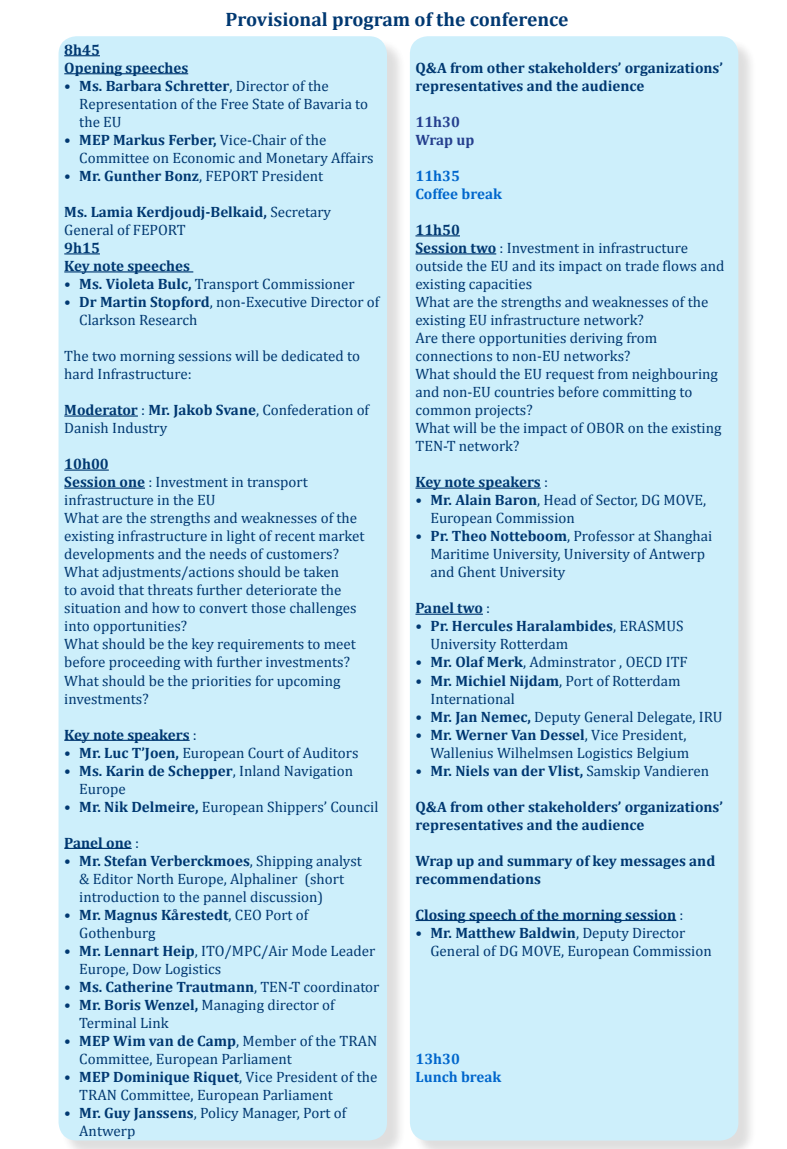
<style>
.page{position:relative;width:787px;height:1149px;background:#fff}
.page>*{position:absolute;margin:0;border:0;box-sizing:border-box;transform-origin:0 0}
.t1{font:700 19.5px "Cambria";color:#003871}
.t2{font:15px/18px "Cambria";color:#003871}
.t3{font:700 15px/18px "Cambria";color:#003871}
.t4{font:700 15px "Cambria";color:#06c}
.t5{font:700 15px "Cambria";color:#253f8e}
.s1{font-weight:700}
.s2{font-weight:400}
</style>
<div class="page">
<div style="left:412px;top:38px;width:345px;height:1110px;background:#231f20;opacity:.75"></div>
<div style="left:410px;top:36px;width:328px;height:1104px;background:#cdeffb;border-radius:18px"></div>
<div style="left:61px;top:39px;width:345px;height:1109px;background:#231f20;opacity:.75"></div>
<div style="left:58px;top:36px;width:329px;height:1104px;background:#cdeffb;border-radius:18px"></div>
<hr style="left:64px;top:55px;width:36px;height:1px;background:#003871">
<hr style="left:64px;top:73px;width:124px;height:1px;background:#003871">
<hr style="left:64px;top:253px;width:36px;height:1px;background:#003871">
<hr style="left:64px;top:271px;width:129px;height:1px;background:#003871">
<hr style="left:64px;top:415px;width:74px;height:1px;background:#003871">
<hr style="left:64px;top:469px;width:45px;height:1px;background:#003871">
<hr style="left:64px;top:487px;width:81px;height:1px;background:#003871">
<hr style="left:64px;top:739px;width:126px;height:1px;background:#003871">
<hr style="left:64px;top:847px;width:68px;height:1px;background:#003871">
<hr style="left:415px;top:235px;width:45px;height:1px;background:#003871">
<hr style="left:415px;top:253px;width:81px;height:1px;background:#003871">
<hr style="left:415px;top:487px;width:126px;height:1px;background:#003871">
<hr style="left:415px;top:613px;width:68px;height:1px;background:#003871">
<hr style="left:415px;top:919px;width:261px;height:1px;background:#003871">
<p class="t1" style="left:225px;top:6px;width:344px">Provisional program of the conference</p>
<p class="t3" style="left:64px;top:40px;width:37px">8h45</p>
<p class="t3" style="left:64px;top:58px;width:125px">Opening speeches</p>
<p class="t2" style="left:79px;top:77px;width:290px;text-indent:-15px"><span class="s1">• Ms. Barbara Schretter</span>, Director of the<br>Representation of the Free State of Bavaria to the EU</p>
<p class="t2" style="left:79px;top:131px;width:296px;text-indent:-15px"><span class="s1">• MEP Markus Ferber,</span> Vice-Chair of the<br>Committee on Economic and Monetary Affairs</p>
<p class="t2" style="left:64px;top:167px;width:260px"><span class="s1">• Mr. Gunther Bonz</span>, FEPORT President</p>
<p class="t3" style="left:64px;top:202px;width:268px">Ms. Lamia Kerdjoudj-Belkaid, <span class="s2">Secretary<br>General of FEPORT</span></p>
<p class="t3" style="left:64px;top:238px;width:37px">9h15</p>
<p class="t3" style="left:64px;top:256px;width:127px">Key note speeches</p>
<p class="t2" style="left:64px;top:275px;width:292px"><span class="s1">• Ms. Violeta Bulc,</span> Transport Commissioner</p>
<p class="t2" style="left:79px;top:293px;width:302px;text-indent:-15px"><span class="s1">• Dr Martin Stopford</span>, non-Executive Director of<br>Clarkson Research</p>
<p class="t2" style="left:64px;top:347px;width:297px">The two morning sessions will be dedicated to hard Infrastructure:</p>
<p class="t2" style="left:64px;top:401px;width:306px"><span class="s1">Moderator</span> : <span class="s1">Mr. Jakob Svane</span>, Confederation of<br>Danish Industry</p>
<p class="t3" style="left:64px;top:454px;width:46px">10h00</p>
<p class="t2" style="left:64px;top:473px;width:245px"><span class="s1">Session one</span> : Investment in transport infrastructure in the EU</p>
<p class="t2" style="left:64px;top:509px;width:302px">What are the strengths and weaknesses of the existing infrastructure in light of recent market developments and the needs of customers?</p>
<p class="t2" style="left:64px;top:563px;width:294px">What adjustments/actions should be taken<br>to avoid that threats further deteriorate the situation and how to convert those challenges into opportunities?</p>
<p class="t2" style="left:64px;top:635px;width:293px">What should be the key requirements to meet before proceeding with further investments?</p>
<p class="t2" style="left:64px;top:671px;width:278px">What should be the priorities for upcoming investments?</p>
<p class="t3" style="left:64px;top:724px;width:134px">Key note speakers <span class="s2">:</span></p>
<p class="t2" style="left:64px;top:743px;width:296px"><span class="s1">• Mr. Luc T’Joen,</span> European Court of Auditors</p>
<p class="t2" style="left:79px;top:761px;width:275px;text-indent:-15px"><span class="s1">• Ms. Karin de Schepper</span>, Inland Navigation<br>Europe</p>
<p class="t2" style="left:64px;top:797px;width:315px"><span class="s1">• Mr. Nik Delmeire,</span> European Shippers’ Council</p>
<p class="t3" style="left:64px;top:832px;width:76px">Panel one <span class="s2">:</span></p>
<p class="t2" style="left:79px;top:851px;width:284px;text-indent:-15px"><span class="s1">• Mr. Stefan Verberckmoes</span>, Shipping analyst &amp; Editor North Europe, Alphaliner (short introduction to the pannel discussion)</p>
<p class="t2" style="left:79px;top:905px;width:231px;text-indent:-15px"><span class="s1">• Mr. Magnus Kårestedt</span>, CEO Port of<br>Gothenburg</p>
<p class="t2" style="left:79px;top:941px;width:297px;text-indent:-15px"><span class="s1">• Mr. Lennart Heip</span>, ITO/MPC/Air Mode Leader<br>Europe, Dow Logistics</p>
<p class="t3" style="left:64px;top:976px;width:317px">• Ms. Catherine Trautmann<span class="s2">, TEN-T coordinator</span></p>
<p class="t2" style="left:79px;top:995px;width:257px;text-indent:-15px"><span class="s1">• Mr. Boris Wenzel,</span> Managing director of<br>Terminal Link</p>
<p class="t2" style="left:79px;top:1031px;width:299px;text-indent:-15px"><span class="s1">• MEP Wim van de Camp</span>, Member of the TRAN<br>Committee, European Parliament</p>
<p class="t2" style="left:79px;top:1067px;width:299px;text-indent:-15px"><span class="s1">• MEP Dominique Riquet</span>, Vice President of the<br>TRAN Committee, European Parliament</p>
<p class="t2" style="left:79px;top:1103px;width:269px;text-indent:-15px"><span class="s1">• Mr. Guy Janssens</span>, Policy Manager, Port of<br>Antwerp</p>
<p class="t3" style="left:415px;top:58px;width:309px">Q&amp;A from other stakeholders’ organizations’ representatives and the audience</p>
<p class="t5" style="left:415px;top:111px;width:46px">11h30</p>
<p class="t5" style="left:415px;top:129px;width:60px">Wrap up</p>
<p class="t4" style="left:415px;top:165px;width:46px">11h35</p>
<p class="t4" style="left:415px;top:183px;width:88px">Coffee break</p>
<p class="t3" style="left:415px;top:220px;width:46px">11h50</p>
<p class="t2" style="left:415px;top:239px;width:310px"><span class="s1">Session two</span> : Investment in infrastructure outside the EU and its impact on trade flows and existing capacities</p>
<p class="t2" style="left:415px;top:293px;width:294px">What are the strengths and weaknesses of the existing EU infrastructure network?</p>
<p class="t2" style="left:415px;top:329px;width:243px">Are there opportunities deriving from connections to non-EU networks?</p>
<p class="t2" style="left:415px;top:365px;width:304px">What should the EU request from neighbouring and non-EU countries before committing to common projects?</p>
<p class="t2" style="left:415px;top:419px;width:307px">What will be the impact of OBOR on the existing<br>TEN-T network?</p>
<p class="t3" style="left:415px;top:472px;width:134px">Key note speakers <span class="s2">:</span></p>
<p class="t2" style="left:430px;top:491px;width:277px;text-indent:-15px"><span class="s1">• Mr. Alain Baron</span>, Head of Sector, DG MOVE,<br>European Commission</p>
<p class="t2" style="left:430px;top:527px;width:283px;text-indent:-15px"><span class="s1">• Pr. Theo Notteboom</span>, Professor at Shanghai<br>Maritime University, University of Antwerp and Ghent University</p>
<p class="t3" style="left:415px;top:598px;width:76px">Panel two <span class="s2">:</span></p>
<p class="t2" style="left:430px;top:617px;width:254px;text-indent:-15px"><span class="s1">• Pr. Hercules Haralambides</span>, ERASMUS<br>University Rotterdam</p>
<p class="t2" style="left:415px;top:653px;width:274px"><span class="s1">• Mr. Olaf Merk</span>, Adminstrator , OECD ITF</p>
<p class="t2" style="left:430px;top:671px;width:252px;text-indent:-15px"><span class="s1">• Mr. Michiel Nijdam</span>, Port of Rotterdam<br>International</p>
<p class="t2" style="left:415px;top:707px;width:308px"><span class="s1">• Mr. Jan Nemec,</span> Deputy General Delegate, IRU</p>
<p class="t2" style="left:415px;top:725px;width:275px;text-align:right"><span class="s1">• Mr. Werner Van Dessel</span>, Vice President,<br>Wallenius Wilhelmsen Logistics Belgium</p>
<p class="t3" style="left:415px;top:760px;width:295px">• Mr. Niels van der Vlist, <span class="s2">Samskip Vandieren</span></p>
<p class="t3" style="left:415px;top:796px;width:309px">Q&amp;A from other stakeholders’ organizations’ representatives and the audience</p>
<p class="t3" style="left:415px;top:850px;width:301px">Wrap up and summary of key messages and recommendations</p>
<p class="t3" style="left:415px;top:904px;width:269px">Closing speech of the morning session <span class="s2">:</span></p>
<p class="t2" style="left:430px;top:923px;width:283px;text-indent:-15px"><span class="s1">• Mr. Matthew Baldwin</span>, Deputy Director<br>General of DG MOVE, European Commission</p>
<p class="t4" style="left:415px;top:1047px;width:46px">13h30</p>
<p class="t4" style="left:415px;top:1065px;width:87px">Lunch break</p>
</div>
